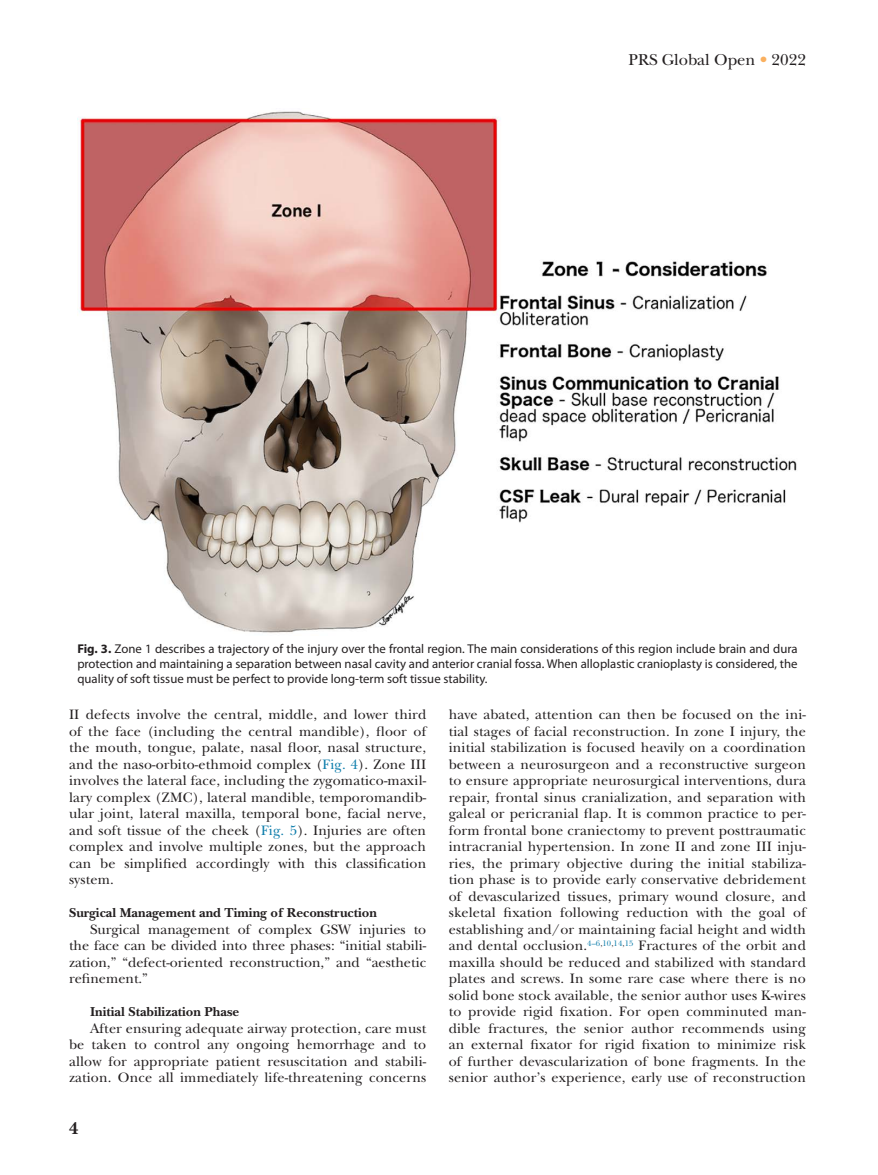
<style>
.page{position:relative;width:878px;height:1175px;background:#fff}
.page>*{position:absolute;margin:0;border:0;box-sizing:border-box;transform-origin:0 0}
.t1{font:700 18px "New Baskerville Std";color:#231f20}
.t2{font:16.5px "New Baskerville Std";color:#231f20}
.t3{font:14.25px/16.5px "New Baskerville Std";letter-spacing:.01em;color:#231f20;text-align:justify}
.t4{font:700 13.5px "New Baskerville Std";color:#231f20}
.t5{font:12.75px/15px "Myriad Pro";color:#231f20;text-align:justify}
.s1{color:#fab05f}
.s2{font-weight:700}
.s3{color:#0f7eac}
</style>
<div class="page">
<img style="left:77px;top:111px;width:720px;height:522px">
<p class="t2" style="left:628px;top:50px;width:179px">PRS Global Open <span class="s1">•</span> 2022</p>
<p class="t5" style="left:77px;top:640px;width:721px"><span class="s2">Fig. 3.</span> Zone 1 describes a trajectory of the injury over the frontal region. The main considerations of this region include brain and dura protection and maintaining a separation between nasal cavity and anterior cranial fossa. When alloplastic cranioplasty is considered, the quality of soft tissue must be perfect to provide long-term soft tissue stability.</p>
<p class="t3" style="left:69px;top:706px;width:359px">II defects involve the central, middle, and lower third of the face (including the central mandible), floor of the mouth, tongue, palate, nasal floor, nasal structure, and the naso-orbito-ethmoid complex (<span class="s3">Fig. 4</span>). Zone III involves the lateral face, including the zygomatico-maxil&shy;lary complex (ZMC), lateral mandible, temporomandib&shy;ular joint, lateral maxilla, temporal bone, facial nerve, and soft tissue of the cheek (<span class="s3">Fig. 5</span>). Injuries are often complex and involve multiple zones, but the approach can be simplified accordingly with this classification system.</p>
<p class="t4" style="left:69px;top:905px;width:309px">Surgical Management and Timing of Reconstruction</p>
<p class="t3" style="left:69px;top:921px;width:359px;text-indent:21px">Surgical management of complex GSW injuries to the face can be divided into three phases: “initial stabili&shy;zation,” “defect-oriented reconstruction,” and “aesthetic refinement.”</p>
<p class="t4" style="left:90px;top:1004px;width:151px">Initial Stabilization Phase</p>
<p class="t3" style="left:69px;top:1020px;width:359px;text-indent:21px">After ensuring adequate airway protection, care must be taken to control any ongoing hemorrhage and to allow for appropriate patient resuscitation and stabili&shy;zation. Once all immediately life-threatening concerns</p>
<p class="t1" style="left:69px;top:1118px;width:11px">4</p>
<p class="t3" style="left:449px;top:706px;width:359px">have abated, attention can then be focused on the ini&shy;tial stages of facial reconstruction. In zone I injury, the initial stabilization is focused heavily on a coordination between a neurosurgeon and a reconstructive surgeon to ensure appropriate neurosurgical interventions, dura repair, frontal sinus cranialization, and separation with galeal or pericranial flap. It is common practice to per&shy;form frontal bone craniectomy to prevent posttraumatic intracranial hypertension. In zone II and zone III inju&shy;ries, the primary objective during the initial stabiliza&shy;tion phase is to provide early conservative debridement of devascularized tissues, primary wound closure, and skeletal fixation following reduction with the goal of establishing and/or maintaining facial height and width and dental occlusion.<sup>4–6</sup><sup>,</sup><sup>10</sup><sup>,</sup><sup>14</sup><sup>,</sup><sup>15</sup> Fractures of the orbit and maxilla should be reduced and stabilized with standard plates and screws. In some rare case where there is no solid bone stock available, the senior author uses K-wires to provide rigid fixation. For open comminuted man&shy;dible fractures, the senior author recommends using an external fixator for rigid fixation to minimize risk of further devascularization of bone fragments. In the senior author’s experience, early use of reconstruction</p>
</div>
